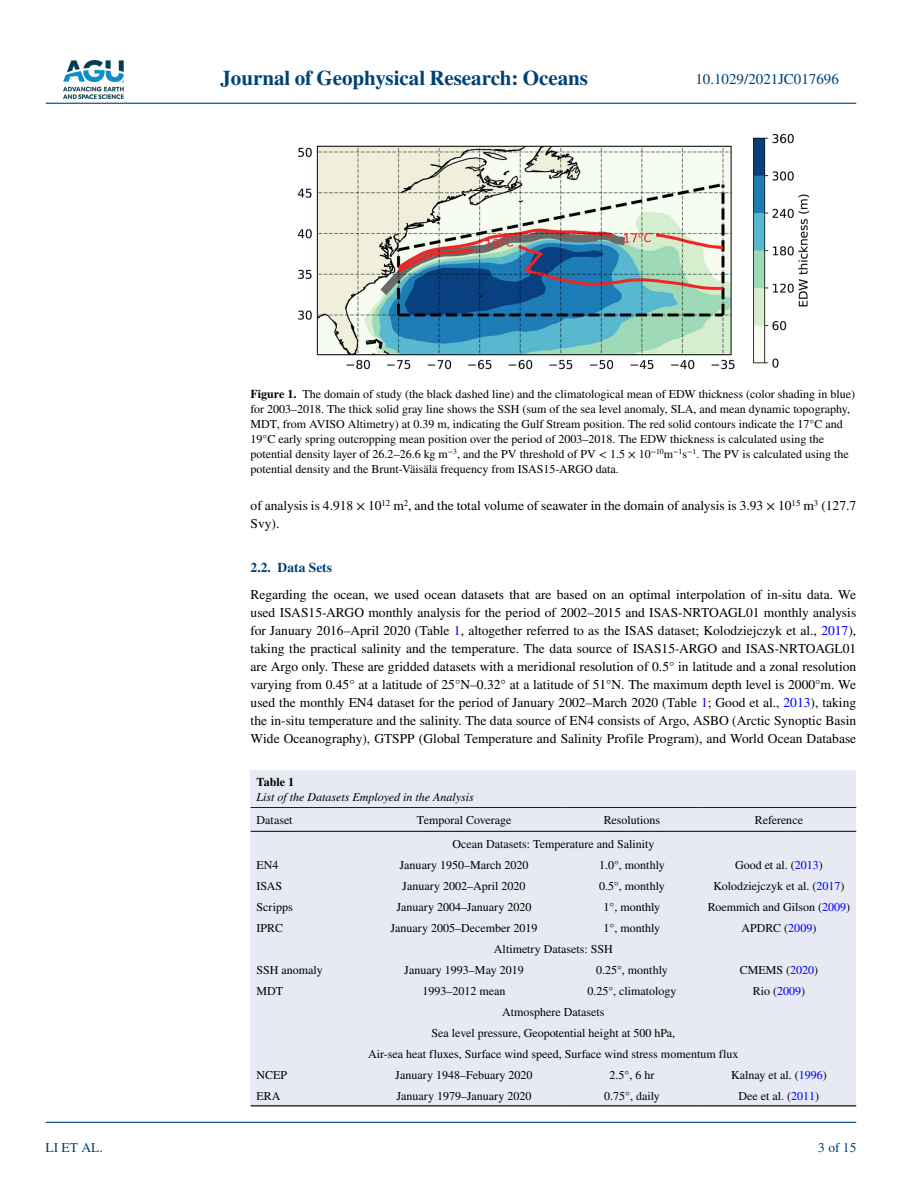
<style>
.page{position:relative;width:902px;height:1183px;background:#fff}
.page>*{position:absolute;margin:0;border:0;box-sizing:border-box;transform-origin:0 0}
.t1{font:700 21px "STIX";color:#004174}
.t2{font:15px "STIX";color:#004174}
.t3{font:13.5px/18px "STIX";color:#000}
.t4{font:13.5px "STIX";color:#004174}
.t5{font:700 13.5px "STIX";color:#004174}
.t6{font:12px/15px "STIX";color:#000}
.t7{font:italic 12px "STIX";color:#000}
.t8{font:700 12px "STIX";color:#000}
.s1{font-weight:700}
.s2{color:#00f}
</style>
<div class="page">
<img style="left:63px;top:60px;width:60px;height:39px">
<hr style="left:46px;top:103px;width:810px;height:1px;background:#004174">
<hr style="left:46px;top:1121px;width:810px;height:1px;background:#004174">
<img style="left:297px;top:134px;width:512px;height:235px">
<div style="left:250px;top:806px;width:606px;height:300px;background:#e7eaf2"></div>
<hr style="left:250px;top:806px;width:116px;height:1px;background:#000">
<hr style="left:250px;top:830px;width:116px;height:1px;background:#000">
<hr style="left:366px;top:806px;width:196px;height:1px;background:#000">
<hr style="left:366px;top:830px;width:196px;height:1px;background:#000">
<hr style="left:562px;top:806px;width:139px;height:1px;background:#000">
<hr style="left:562px;top:830px;width:139px;height:1px;background:#000">
<hr style="left:701px;top:806px;width:155px;height:1px;background:#000">
<hr style="left:701px;top:830px;width:155px;height:1px;background:#000">
<hr style="left:250px;top:1104px;width:116px;height:2px;background:#000">
<hr style="left:366px;top:1104px;width:196px;height:2px;background:#000">
<hr style="left:562px;top:1104px;width:139px;height:2px;background:#000">
<hr style="left:701px;top:1104px;width:155px;height:2px;background:#000">
<div style="left:250px;top:770px;width:606px;height:36px;background:#e7eaf2"></div>
<h1 class="t1" style="left:220px;top:66px;width:369px">Journal of Geophysical Research: Oceans</h1>
<p class="t2" style="left:695px;top:69px;width:145px">10.1029/2021JC017696</p>
<p class="t4" style="left:45px;top:1138px;width:59px">LI ET AL.</p>
<p class="t6" style="left:250px;top:387px;width:606px"><span class="s1">Figure 1.</span> The domain of study (the black dashed line) and the climatological mean of EDW thickness (color shading in blue) for 2003–2018. The thick solid gray line shows the SSH (sum of the sea level anomaly, SLA, and mean dynamic topography, MDT, from AVISO Altimetry) at 0.39 m, indicating the Gulf Stream position. The red solid contours indicate the 17°C and 19°C early spring outcropping mean position over the period of 2003–2018. The EDW thickness is calculated using the potential density layer of 26.2–26.6 kg m<sup>−3</sup>, and the PV threshold of PV &lt; 1.5 × 10<sup>−10</sup>m<sup>−1</sup>s<sup>−1</sup>. The PV is calculated using the potential density and the Brunt-Väisälä frequency from ISAS15-ARGO data.</p>
<p class="t3" style="left:250px;top:497px;width:607px">of analysis is 4.918 × 10<sup>12</sup> m<sup>2</sup>, and the total volume of seawater in the domain of analysis is 3.93 × 10<sup>15</sup> m<sup>3</sup> (127.7<br>Svy).</p>
<p class="t5" style="left:250px;top:559px;width:83px">2.2. Data Sets</p>
<p class="t3" style="left:250px;top:585px;width:607px;text-align:justify">Regarding the ocean, we used ocean datasets that are based on an optimal interpolation of in-situ data. We used ISAS15-ARGO monthly analysis for the period of 2002–2015 and ISAS-NRTOAGL01 monthly analysis for January 2016–April 2020 (Table <span class="s2">1</span>, altogether referred to as the ISAS dataset; Kolodziejczyk et al., <span class="s2">2017</span>), taking the practical salinity and the temperature. The data source of ISAS15-ARGO and ISAS-NRTOAGL01 are Argo only. These are gridded datasets with a meridional resolution of 0.5° in latitude and a zonal resolution varying from 0.45° at a latitude of 25°N–0.32° at a latitude of 51°N. The maximum depth level is 2000°m. We used the monthly EN4 dataset for the period of January 2002–March 2020 (Table <span class="s2">1</span>; Good et al., <span class="s2">2013</span>), taking the in-situ temperature and the salinity. The data source of EN4 consists of Argo, ASBO (Arctic Synoptic Basin Wide Oceanography), GTSPP (Global Temperature and Salinity Profile Program), and World Ocean Database</p>
<p class="t8" style="left:256px;top:774px;width:39px">Table 1</p>
<p class="t7" style="left:256px;top:788px;width:218px">List of the Datasets Employed in the Analysis</p>
<p class="t6" style="left:256px;top:812px;width:37px">Dataset</p>
<p class="t6" style="left:417px;top:812px;width:96px">Temporal Coverage</p>
<p class="t6" style="left:603px;top:812px;width:58px">Resolutions</p>
<p class="t6" style="left:754px;top:812px;width:50px">Reference</p>
<p class="t6" style="left:452px;top:836px;width:204px">Ocean Datasets: Temperature and Salinity</p>
<p class="t6" style="left:256px;top:857px;width:23px">EN4</p>
<p class="t6" style="left:400px;top:857px;width:130px">January 1950–March 2020</p>
<p class="t6" style="left:599px;top:857px;width:67px">1.0°, monthly</p>
<p class="t6" style="left:735px;top:857px;width:89px">Good et al. (<span class="s2">2013</span>)</p>
<p class="t6" style="left:256px;top:878px;width:27px">ISAS</p>
<p class="t6" style="left:402px;top:878px;width:124px">January 2002–April 2020</p>
<p class="t6" style="left:599px;top:878px;width:67px">0.5°, monthly</p>
<p class="t6" style="left:713px;top:878px;width:133px">Kolodziejczyk et al. (<span class="s2">2017</span>)</p>
<p class="t6" style="left:256px;top:899px;width:38px">Scripps</p>
<p class="t6" style="left:396px;top:899px;width:136px">January 2004–January 2020</p>
<p class="t6" style="left:603px;top:899px;width:58px">1°, monthly</p>
<p class="t6" style="left:707px;top:899px;width:144px">Roemmich and Gilson (<span class="s2">2009</span>)</p>
<p class="t6" style="left:256px;top:920px;width:28px">IPRC</p>
<p class="t6" style="left:390px;top:920px;width:148px">January 2005–December 2019</p>
<p class="t6" style="left:603px;top:920px;width:58px">1°, monthly</p>
<p class="t6" style="left:741px;top:920px;width:76px">APDRC (<span class="s2">2009</span>)</p>
<p class="t6" style="left:494px;top:941px;width:120px">Altimetry Datasets: SSH</p>
<p class="t6" style="left:256px;top:962px;width:68px">SSH anomaly</p>
<p class="t6" style="left:404px;top:962px;width:121px">January 1993–May 2019</p>
<p class="t6" style="left:596px;top:962px;width:73px">0.25°, monthly</p>
<p class="t6" style="left:739px;top:962px;width:80px">CMEMS (<span class="s2">2020</span>)</p>
<p class="t6" style="left:256px;top:983px;width:28px">MDT</p>
<p class="t6" style="left:422px;top:983px;width:84px">1993–2012 mean</p>
<p class="t6" style="left:587px;top:983px;width:91px">0.25°, climatology</p>
<p class="t6" style="left:752px;top:983px;width:54px">Rio (<span class="s2">2009</span>)</p>
<p class="t6" style="left:368px;top:1001px;width:372px;line-height:21px;text-align:center">Atmosphere Datasets<br>Sea level pressure, Geopotential height at 500 hPa,<br>Air-sea heat fluxes, Surface wind speed, Surface wind stress momentum flux</p>
<p class="t6" style="left:256px;top:1067px;width:32px">NCEP</p>
<p class="t6" style="left:395px;top:1067px;width:138px">January 1948–Febuary 2020</p>
<p class="t6" style="left:609px;top:1067px;width:46px">2.5°, 6 hr</p>
<p class="t6" style="left:731px;top:1067px;width:97px">Kalnay et al. (<span class="s2">1996</span>)</p>
<p class="t6" style="left:256px;top:1088px;width:25px">ERA</p>
<p class="t6" style="left:396px;top:1088px;width:136px">January 1979–January 2020</p>
<p class="t6" style="left:604px;top:1088px;width:57px">0.75°, daily</p>
<p class="t6" style="left:738px;top:1088px;width:82px">Dee et al. (<span class="s2">2011</span>)</p>
<p class="t4" style="left:818px;top:1138px;width:40px">3 of 15</p>
</div>
